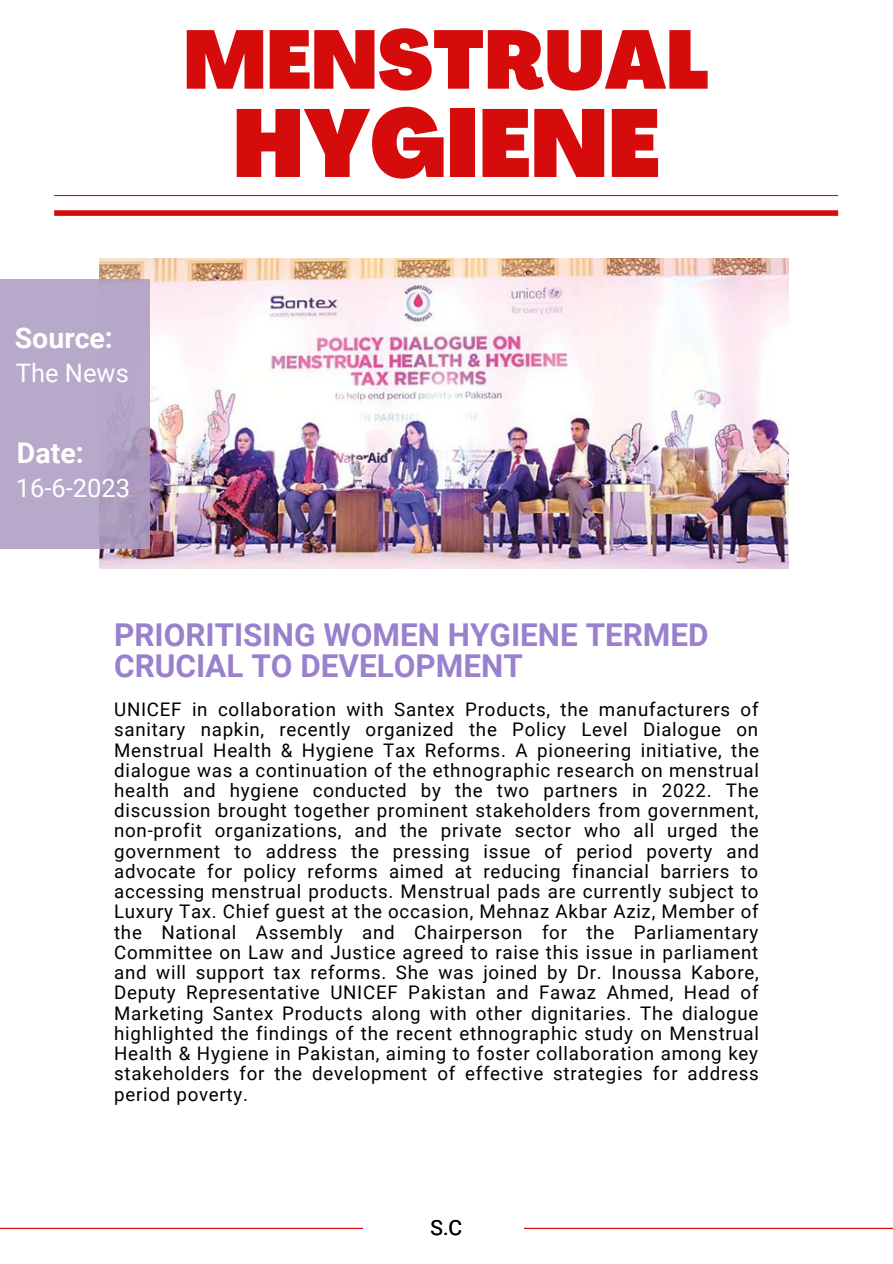
<style>
.page{position:relative;width:893px;height:1264px;background:#fff}
.page>*{position:absolute;margin:0;border:0;box-sizing:border-box;transform-origin:0 0}
.t1{font:900 condensed 94.35px "Agrandir";color:#d60c0c}
.t2{font:900 condensed 81.3px "Agrandir";color:#d60c0c}
.t3{font:700 31.5px/31.5px "Roboto";color:#9a81cd}
.t4{font:700 28.5px "Roboto";color:#fff}
.t5{font:25.5px "Roboto";color:#fff}
.t6{font:21px "Roboto";color:#000}
.t7{font:18.75px/20.2px "Roboto";letter-spacing:.04em;color:#000;text-align:justify}
</style>
<div class="page">
<hr style="left:54px;top:195px;width:784px;height:1px;background:#d60c0c">
<hr style="left:0;top:1227px;width:363px;height:1px;background:#d40d0d">
<hr style="left:524px;top:1227px;width:368px;height:1px;background:#d40d0d">
<div style="left:54px;top:210px;width:784px;height:6px;background:#d60c0c"></div>
<img style="left:100px;top:259px;width:688px;height:309px">
<div style="left:0;top:279px;width:150px;height:269px;background:linear-gradient(to right,#b8accb,#b1a2c3)"></div>
<p class="t2" style="left:183px;top:28px;width:527px">MENSTRUAL</p>
<p class="t1" style="left:233px;top:106px;width:428px">HYGIENE</p>
<p class="t4" style="left:15px;top:322px;width:100px">Source:</p>
<p class="t5" style="left:16px;top:358px;width:114px">The News</p>
<p class="t4" style="left:17px;top:436px;width:68px">Date:</p>
<p class="t5" style="left:16px;top:473px;width:116px">16-6-2023</p>
<p class="t3" style="left:114px;top:619px;width:596px">PRIORITISING WOMEN HYGIENE TERMED<br>CRUCIAL TO DEVELOPMENT</p>
<p class="t7" style="left:114px;top:699px;width:646px">UNICEF in collaboration with Santex Products, the manufacturers of sanitary napkin, recently organized the Policy Level Dialogue on Menstrual Health &amp; Hygiene Tax Reforms. A pioneering initiative, the dialogue was a continuation of the ethnographic research on menstrual health and hygiene conducted by the two partners in 2022. The discussion brought together prominent stakeholders from government, non-profit organizations, and the private sector who all urged the government to address the pressing issue of period poverty and advocate for policy reforms aimed at reducing financial barriers to accessing menstrual products. Menstrual pads are currently subject to Luxury Tax. Chief guest at the occasion, Mehnaz Akbar Aziz, Member of the National Assembly and Chairperson for the Parliamentary Committee on Law and Justice agreed to raise this issue in parliament and will support tax reforms. She was joined by Dr. Inoussa Kabore, Deputy Representative UNICEF Pakistan and Fawaz Ahmed, Head of Marketing Santex Products along with other dignitaries. The dialogue highlighted the findings of the recent ethnographic study on Menstrual Health &amp; Hygiene in Pakistan, aiming to foster collaboration among key stakeholders for the development of effective strategies for address period poverty.</p>
<p class="t6" style="left:430px;top:1215px;width:33px">S.C</p>
</div>
